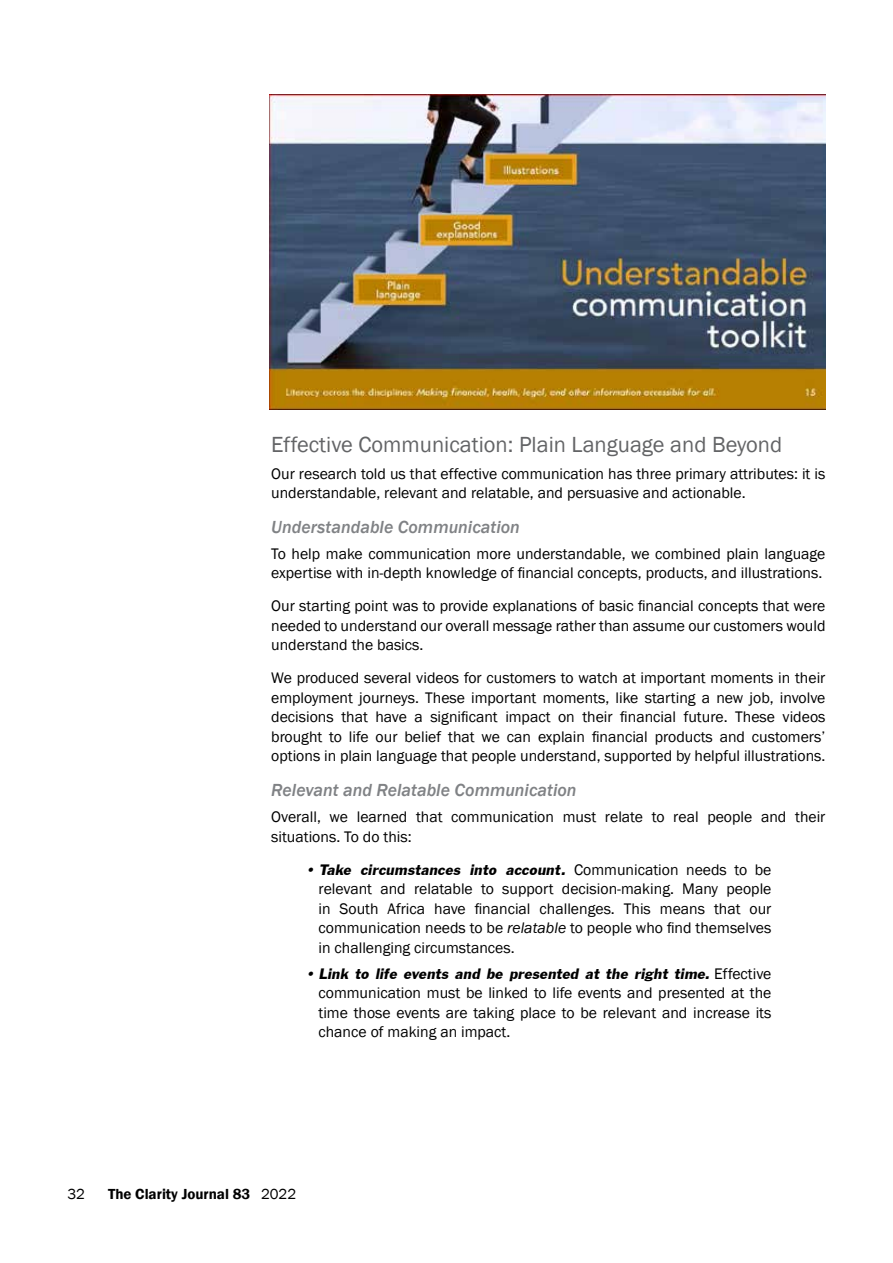
<style>
.page{position:relative;width:893px;height:1263px;background:#fff}
.page>*{position:absolute;margin:0;border:0;box-sizing:border-box;transform-origin:0 0}
.t1{font:22.5px "Franklin Gothic";color:#636466}
.t2{font:italic 500 18px "Franklin Gothic";color:#808285}
.t3{font:15.75px/19.5px "Franklin Gothic";color:#000;text-align:justify}
.t4{font:15.75px "Franklin Gothic ITALIC";color:#000}
.t5{font:600 15px "Franklin Gothic";color:#000}
.t6{font:15px "Franklin Gothic";color:#000}
.s1{font-family:"Franklin Gothic"}
.s2{font-style:italic}
.s3{font-weight:400}
</style>
<div class="page">
<img style="left:270px;top:95px;width:555px;height:315px">
<h1 class="t1" style="left:271px;top:431px;width:512px">Effective Communication: Plain Language and Beyond</h1>
<p class="t3" style="left:271px;top:464px;width:556px">Our research told us that effective communication has three primary attributes: it is understandable, relevant and relatable, and persuasive and actionable.</p>
<p class="t2" style="left:271px;top:515px;width:250px">Understandable Communication</p>
<p class="t3" style="left:271px;top:544px;width:556px">To help make communication more understandable, we combined plain language expertise with in-depth knowledge of financial concepts, products, and illustrations.</p>
<p class="t3" style="left:271px;top:597px;width:556px">Our starting point was to provide explanations of basic financial concepts that were needed to understand our overall message rather than assume our customers would understand the basics.</p>
<p class="t3" style="left:271px;top:669px;width:556px">We produced several videos for customers to watch at important moments in their employment journeys. These important moments, like starting a new job, involve decisions that have a significant impact on their financial future. These videos brought to life our belief that we can explain financial products and customers’ options in plain language that people understand, supported by helpful illustrations.</p>
<p class="t2" style="left:271px;top:779px;width:307px">Relevant and Relatable Communication</p>
<p class="t3" style="left:271px;top:807px;width:556px">Overall, we learned that communication must relate to real people and their situations. To do this:</p>
<p class="t4" style="left:305px;top:860px;width:468px">• Take circumstances into account. <span class="s1">Communication needs to be</span></p>
<p class="t3" style="left:318px;top:879px;width:454px">relevant and relatable to support decision-making. Many people in South Africa have financial challenges. This means that our communication needs to be <span class="s2">relatable</span> to people who find themselves in challenging circumstances.</p>
<p class="t4" style="left:305px;top:964px;width:468px">• Link to life events and be presented at the right time. <span class="s1">Effective</span></p>
<p class="t3" style="left:318px;top:984px;width:454px">communication must be linked to life events and presented at the time those events are taking place to be relevant and increase its chance of making an impact.</p>
<p class="t6" style="left:68px;top:1184px;width:19px">32</p>
<p class="t5" style="left:108px;top:1184px;width:190px">The Clarity Journal 83 <span class="s3">2022</span></p>
</div>
